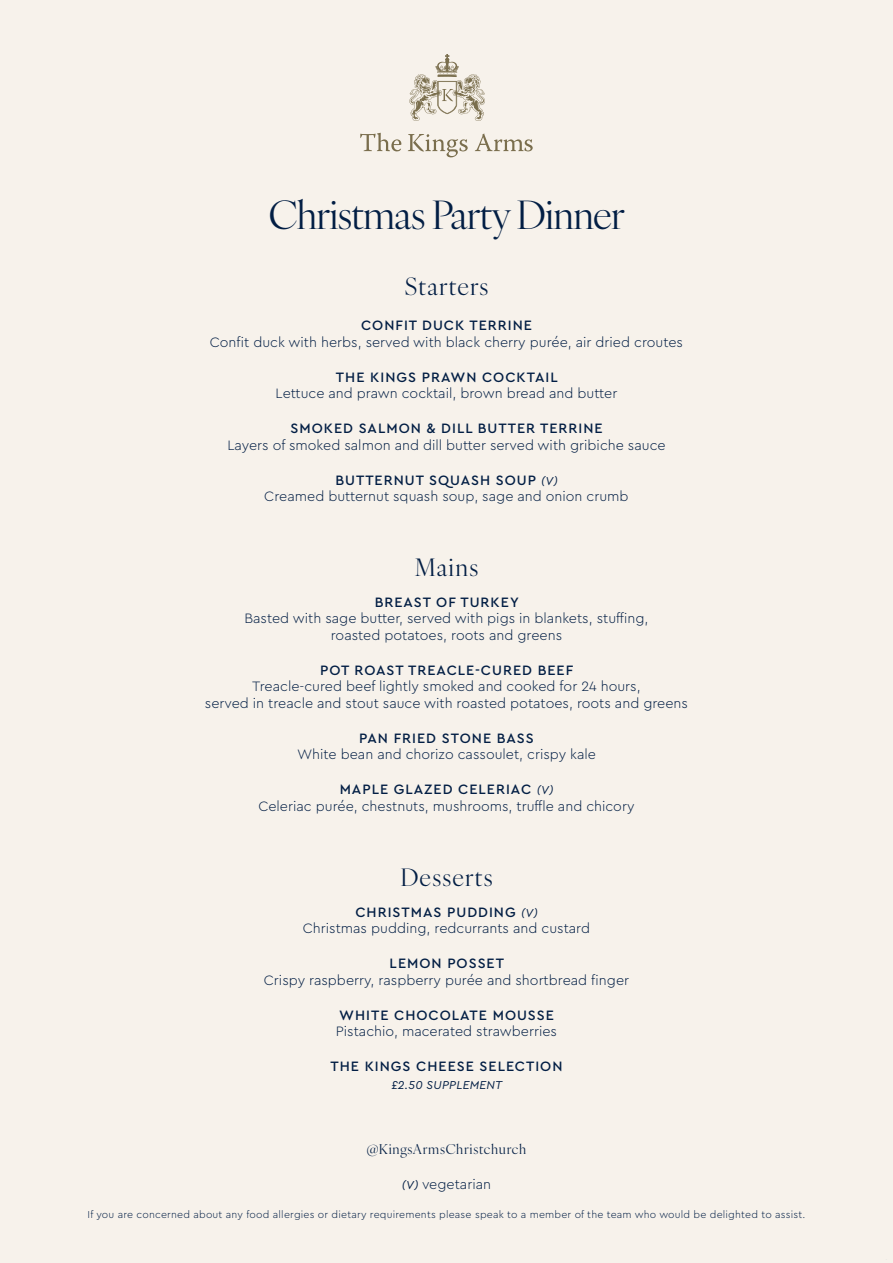
<style>
.page{position:relative;width:893px;height:1263px;background:#f7f2eb}
.page>*{position:absolute;margin:0;border:0;box-sizing:border-box;transform-origin:0 0}
.t1{font:39px "Ivy Ora Display";letter-spacing:-.02em;color:#021e44}
.Section{font:24px "Ivy Ora Display";letter-spacing:.05em;color:#021e44}
.Dish__description{font:24px "Ivy Ora Display";letter-spacing:.05em;color:#021e44}
.Dish__description-2{font:300 14.25px/16.5px "Cera Pro";color:#021e44;text-align:center}
.Dish__description__ALLERGEN{font:300 14.25px/16.5px "Cera Pro";color:#021e44;text-align:center}
.Dish__description-3{font:500 14.25px "Cera";letter-spacing:.07em;color:#021e44}
.Dish__description-4{font:13.5px "Ivy Ora Display";letter-spacing:.05em;color:#021e44}
.Dish__description-5{font:italic 12px "Cera Pro";letter-spacing:.02em;color:#021e44}
.Dish__description-6{font:300 10.5px "Cera Pro";letter-spacing:.02em;color:#021e44}
.s1{font-family:"Cera";font-weight:500}
.s2{font-weight:400;font-style:italic;font-size:12px}
</style>
<div class="page">
<svg style="left:409px;top:54px;width:76px;height:67px"></svg>
<svg style="left:408px;top:134px;width:60px;height:23px"></svg>
<svg style="left:475px;top:133px;width:58px;height:18px"></svg>
<svg style="left:360px;top:133px;width:41px;height:18px"></svg>
<p class="t1" style="left:269px;top:186px;width:358px">Christmas Party Dinner</p>
<p class="Dish__description" style="left:405px;top:268px;width:85px">Starters</p>
<p class="Dish__description-2" style="left:210px;top:316px;width:475px"><span class="s1">CONFIT DUCK TERRINE<br></span>Confit duck with herbs, served with black cherry purée, air dried croutes</p>
<p class="Dish__description-2" style="left:276px;top:368px;width:343px"><span class="s1">THE KINGS PRAWN COCKTAIL<br></span>Lettuce and prawn cocktail, brown bread and butter</p>
<p class="Dish__description-2" style="left:227px;top:419px;width:440px"><span class="s1">SMOKED SALMON &amp; DILL BUTTER TERRINE<br></span>Layers of smoked salmon and dill butter served with gribiche sauce</p>
<p class="Dish__description__ALLERGEN" style="left:264px;top:471px;width:366px"><span class="s1">BUTTERNUT SQUASH SOUP</span> <span class="s2">(V)<br></span>Creamed butternut squash soup, sage and onion crumb</p>
<p class="Section" style="left:415px;top:549px;width:65px">Mains</p>
<p class="Dish__description-2" style="left:244px;top:593px;width:406px"><span class="s1">BREAST OF TURKEY<br></span>Basted with sage butter, served with pigs in blankets, stuffing, roasted potatoes, roots and greens</p>
<p class="Dish__description-2" style="left:205px;top:661px;width:485px"><span class="s1">POT ROAST TREACLE-CURED BEEF<br></span>Treacle-cured beef lightly smoked and cooked for 24 hours,<br>served in treacle and stout sauce with roasted potatoes, roots and greens</p>
<p class="Dish__description-2" style="left:297px;top:729px;width:300px"><span class="s1">PAN FRIED STONE BASS<br></span>White bean and chorizo cassoulet, crispy kale</p>
<p class="Dish__description__ALLERGEN" style="left:258px;top:781px;width:378px"><span class="s1">MAPLE GLAZED CELERIAC</span> <span class="s2">(V)<br></span>Celeriac purée, chestnuts, mushrooms, truffle and chicory</p>
<p class="Section" style="left:400px;top:859px;width:94px">Desserts</p>
<p class="Dish__description__ALLERGEN" style="left:303px;top:903px;width:289px"><span class="s1">CHRISTMAS PUDDING</span> <span class="s2">(V)<br></span>Christmas pudding, redcurrants and custard</p>
<p class="Dish__description-2" style="left:264px;top:954px;width:367px"><span class="s1">LEMON POSSET<br></span>Crispy raspberry, raspberry purée and shortbread finger</p>
<p class="Dish__description-2" style="left:336px;top:1006px;width:223px;text-align:left"><span class="s1">WHITE CHOCOLATE MOUSSE<br></span>Pistachio, macerated strawberries</p>
<p class="Dish__description-3" style="left:330px;top:1057px;width:234px">THE KINGS CHEESE SELECTION</p>
<p class="Dish__description-5" style="left:391px;top:1077px;width:112px">£2.50 SUPPLEMENT</p>
<p class="Dish__description-4" style="left:367px;top:1138px;width:161px">@KingsArmsChristchurch</p>
<p class="Dish__description-2" style="left:402px;top:1175px;width:91px"><span class="s2">(V)</span> vegetarian</p>
<p class="Dish__description-6" style="left:88px;top:1207px;width:719px">If you are concerned about any food allergies or dietary requirements please speak to a member of the team who would be delighted to assist.</p>
</div>
